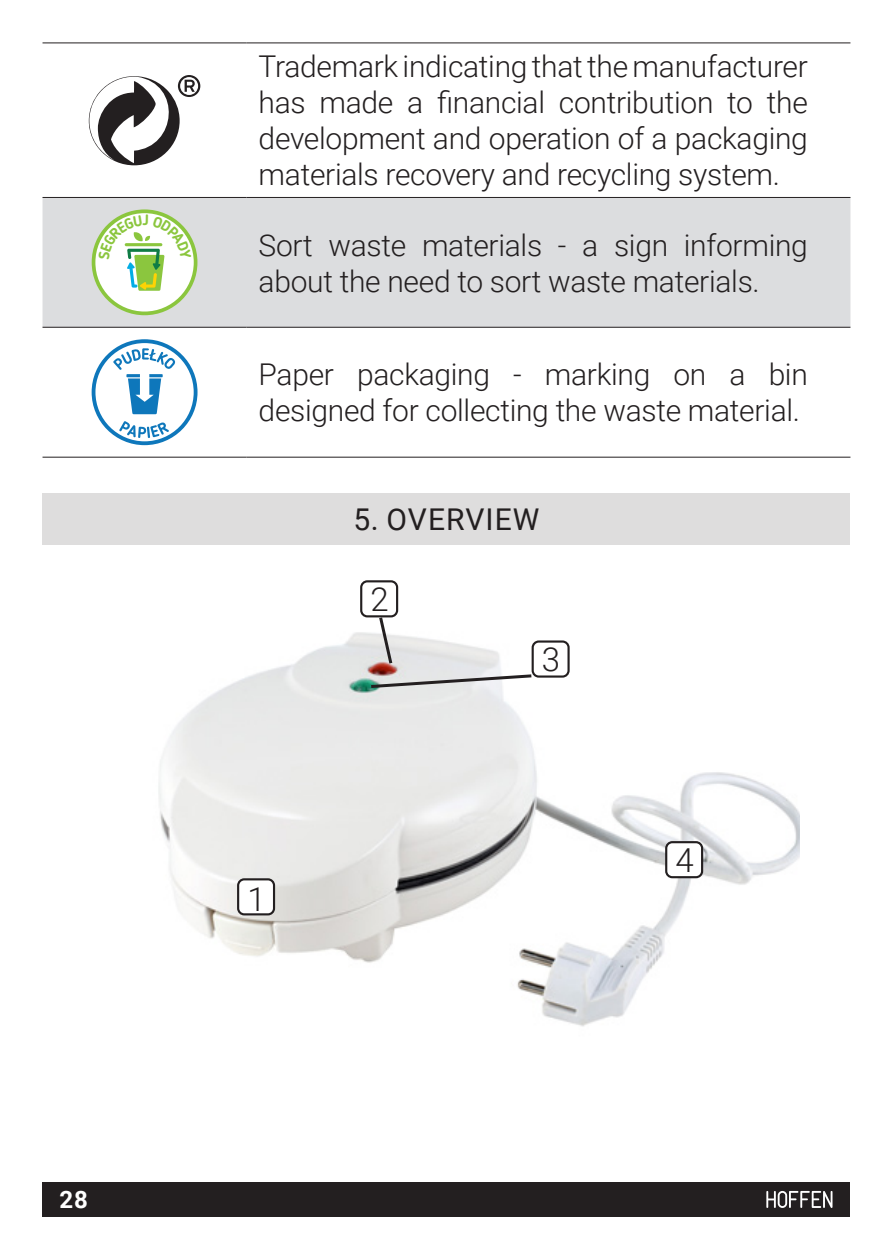
<style>
.page{position:relative;width:893px;height:1259px;background:#fff}
.page>*{position:absolute;margin:0;border:0;box-sizing:border-box;transform-origin:0 0}
.normalny{font:300 33px "Roboto";color:#231f20}
.text_tabeli{font:300 30px/36px "Roboto";letter-spacing:-.01em;color:#231f20}
.TYTULY_ROZDZIALOW{font:30px "Roboto";letter-spacing:.035em;color:#231f20}
.t1{font:700 24px "Roboto";color:#fff}
</style>
<div class="page">
<div style="left:43px;top:1182px;width:807px;height:34px;background:#231f20"></div>
<svg style="left:766px;top:1191px;width:66px;height:17px"></svg>
<div style="left:43px;top:493px;width:807px;height:51px;background:#dedddd"></div>
<img style="left:158px;top:587px;width:641px;height:440px">
<div style="left:238px;top:879px;width:36px;height:35px;background:#fff;border-radius:6px"></div>
<div style="left:237px;top:878px;width:38px;height:37px;border:2px solid #231f20;border-radius:6px"></div>
<div style="left:361px;top:581px;width:36px;height:35px;background:#fff;border-radius:6px"></div>
<div style="left:360px;top:580px;width:38px;height:37px;border:2px solid #231f20;border-radius:6px"></div>
<div style="left:533px;top:641px;width:36px;height:35px;background:#fff;border-radius:6px"></div>
<div style="left:532px;top:640px;width:38px;height:37px;border:2px solid #231f20;border-radius:6px"></div>
<div style="left:666px;top:842px;width:36px;height:35px;background:#fff;border-radius:6px"></div>
<div style="left:665px;top:841px;width:38px;height:37px;border:2px solid #231f20;border-radius:6px"></div>
<svg style="left:368px;top:614px;width:166px;height:75px"></svg>
<div style="left:43px;top:198px;width:807px;height:129px;background:#dcdddf"></div>
<hr style="left:43px;top:42px;width:204px;height:1px;background:#231f20">
<hr style="left:247px;top:42px;width:603px;height:1px;background:#231f20">
<hr style="left:43px;top:197px;width:204px;height:1px;background:#231f20">
<hr style="left:247px;top:197px;width:603px;height:1px;background:#231f20">
<hr style="left:43px;top:327px;width:204px;height:1px;background:#231f20">
<hr style="left:247px;top:327px;width:603px;height:1px;background:#231f20">
<hr style="left:43px;top:457px;width:204px;height:1px;background:#231f20">
<hr style="left:247px;top:457px;width:603px;height:1px;background:#231f20">
<svg style="left:89px;top:75px;width:111px;height:90px"></svg>
<svg style="left:92px;top:209px;width:105px;height:106px"></svg>
<svg style="left:92px;top:339px;width:106px;height:106px"></svg>
<svg style="left:98px;top:215px;width:93px;height:76px"></svg>
<p class="t1" style="left:60px;top:1183px;width:30px">28</p>
<p class="text_tabeli" style="left:259px;top:48px;width:551px;text-align:justify">Trademark indicating that the manufacturer has made a financial contribution to the development and operation of a packaging materials recovery and recycling system.</p>
<p class="text_tabeli" style="left:259px;top:226px;width:551px">Sort waste materials - a sign informing about the need to sort waste materials.</p>
<p class="text_tabeli" style="left:259px;top:356px;width:551px">Paper packaging - marking on a bin designed for collecting the waste material.</p>
<p class="TYTULY_ROZDZIALOW" style="left:353px;top:498px;width:188px">5. OVERVIEW</p>
<p class="normalny" style="left:247px;top:876px;width:20px">1</p>
<p class="normalny" style="left:370px;top:576px;width:20px">2</p>
<p class="normalny" style="left:542px;top:636px;width:20px">3</p>
<p class="normalny" style="left:675px;top:837px;width:20px">4</p>
</div>
